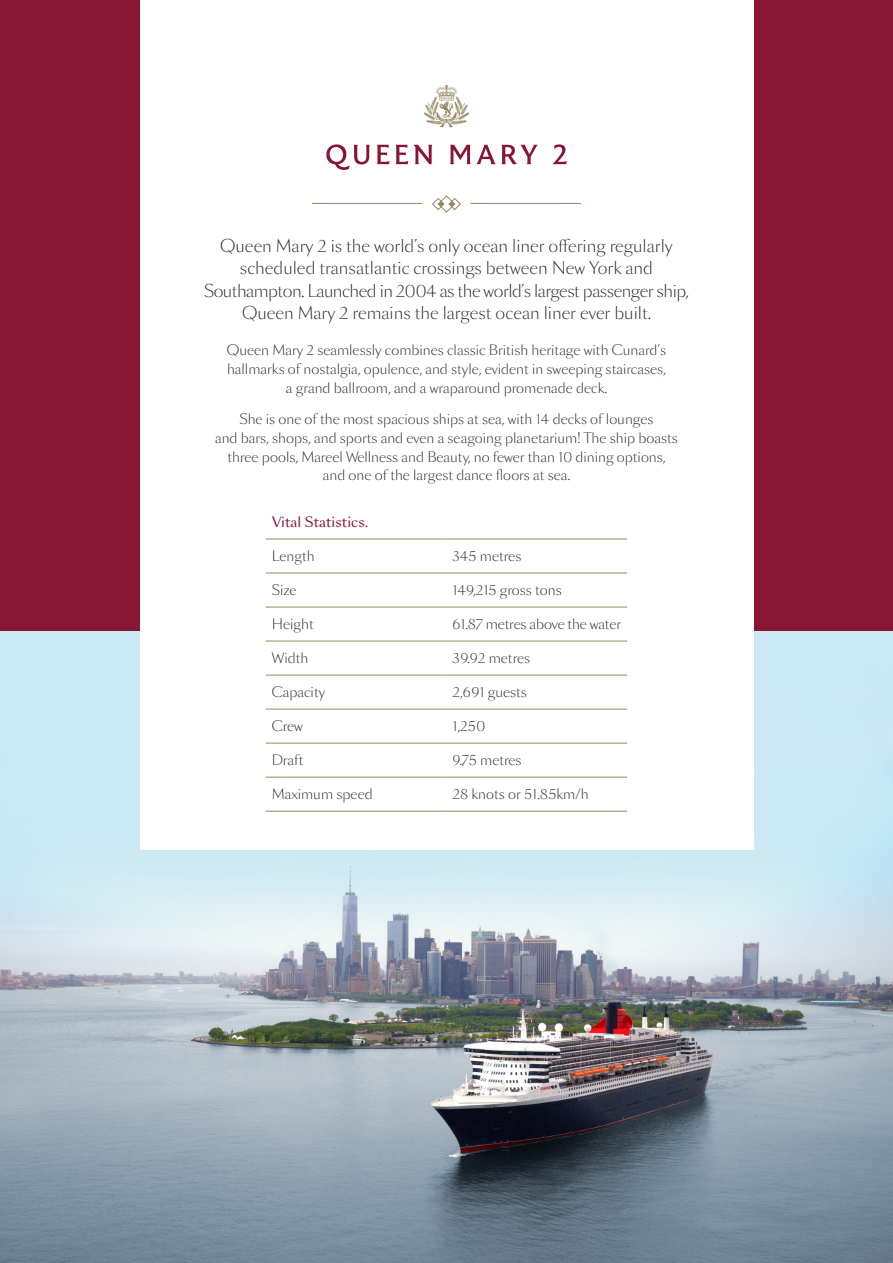
<style>
.page{position:relative;width:893px;height:1263px;background:#fff}
.page>*{position:absolute;margin:0;border:0;box-sizing:border-box;transform-origin:0 0}
.Intro_copy_2022{font:300 16.5px/22.5px "Sang Bleu Sans";color:#231f20;text-align:center}
.Body_copy_2022{font:300 13.5px/18.8px "Sang Bleu Sans";color:#231f20;text-align:center}
.Body_copy_LA_2022{font:300 13.5px "Sang Bleu Sans";color:#231f20}
.Bullet_list_sub-head{font:13.5px "Sang Bleu Sans";color:#881534}
</style>
<div class="page">
<div style="left:0;top:0;width:893px;height:631px;background:#881534"></div>
<img style="left:0;top:631px;width:893px;height:632px">
<div style="left:140px;top:0;width:613px;height:849px;background:#fff"></div>
<svg style="left:423px;top:85px;width:46px;height:43px"></svg>
<svg style="left:326px;top:144px;width:44px;height:26px"></svg>
<svg style="left:377px;top:145px;width:12px;height:19px"></svg>
<svg style="left:396px;top:145px;width:12px;height:19px"></svg>
<svg style="left:414px;top:145px;width:18px;height:19px"></svg>
<svg style="left:450px;top:145px;width:20px;height:19px"></svg>
<svg style="left:476px;top:145px;width:20px;height:19px"></svg>
<svg style="left:502px;top:145px;width:36px;height:19px"></svg>
<svg style="left:553px;top:144px;width:14px;height:20px"></svg>
<hr style="left:312px;top:203px;width:110px;height:1px;background:#978961">
<hr style="left:471px;top:203px;width:110px;height:1px;background:#978961">
<svg style="left:432px;top:195px;width:29px;height:18px"></svg>
<hr style="left:266px;top:573px;width:180px;height:1px;background:#978961">
<hr style="left:446px;top:573px;width:181px;height:1px;background:#978961">
<hr style="left:266px;top:607px;width:180px;height:1px;background:#978961">
<hr style="left:446px;top:607px;width:181px;height:1px;background:#978961">
<hr style="left:266px;top:641px;width:180px;height:1px;background:#978961">
<hr style="left:446px;top:641px;width:181px;height:1px;background:#978961">
<hr style="left:266px;top:675px;width:180px;height:1px;background:#978961">
<hr style="left:446px;top:675px;width:181px;height:1px;background:#978961">
<hr style="left:266px;top:709px;width:180px;height:1px;background:#978961">
<hr style="left:446px;top:709px;width:181px;height:1px;background:#978961">
<hr style="left:266px;top:743px;width:180px;height:1px;background:#978961">
<hr style="left:446px;top:743px;width:181px;height:1px;background:#978961">
<hr style="left:266px;top:777px;width:180px;height:1px;background:#978961">
<hr style="left:446px;top:777px;width:181px;height:1px;background:#978961">
<hr style="left:266px;top:811px;width:180px;height:1px;background:#978961">
<hr style="left:446px;top:811px;width:181px;height:1px;background:#978961">
<hr style="left:266px;top:539px;width:180px;height:1px;background:#978961">
<hr style="left:446px;top:539px;width:181px;height:1px;background:#978961">
<p class="Intro_copy_2022" style="left:204px;top:235px;width:486px">Queen Mary 2 is the world’s only ocean liner offering regularly scheduled transatlantic crossings between New York and Southampton. Launched in 2004 as the world’s largest passenger ship, Queen Mary 2 remains the largest ocean liner ever built.</p>
<p class="Body_copy_2022" style="left:227px;top:341px;width:441px">Queen Mary 2 seamlessly combines classic British heritage with Cunard’s hallmarks of nostalgia, opulence, and style, evident in sweeping staircases, a grand ballroom, and a wraparound promenade deck.</p>
<p class="Body_copy_2022" style="left:215px;top:410px;width:464px">She is one of the most spacious ships at sea, with 14 decks of lounges<br>and bars, shops, and sports and even a seagoing planetarium! The ship boasts three pools, Mareel Wellness and Beauty, no fewer than 10 dining options, and one of the largest dance floors at sea.</p>
<p class="Bullet_list_sub-head" style="left:272px;top:513px;width:98px">Vital Statistics.</p>
<p class="Body_copy_LA_2022" style="left:272px;top:547px;width:44px">Length</p>
<p class="Body_copy_LA_2022" style="left:452px;top:547px;width:70px">345 metres</p>
<p class="Body_copy_LA_2022" style="left:272px;top:581px;width:26px">Size</p>
<p class="Body_copy_LA_2022" style="left:452px;top:581px;width:111px">149,215 gross tons</p>
<p class="Body_copy_LA_2022" style="left:272px;top:615px;width:43px">Height</p>
<p class="Body_copy_LA_2022" style="left:452px;top:615px;width:170px">61.87 metres above the water</p>
<p class="Body_copy_LA_2022" style="left:272px;top:649px;width:38px">Width</p>
<p class="Body_copy_LA_2022" style="left:452px;top:649px;width:79px">39.92 metres</p>
<p class="Body_copy_LA_2022" style="left:272px;top:683px;width:55px">Capacity</p>
<p class="Body_copy_LA_2022" style="left:452px;top:683px;width:76px">2,691 guests</p>
<p class="Body_copy_LA_2022" style="left:272px;top:717px;width:33px">Crew</p>
<p class="Body_copy_LA_2022" style="left:452px;top:717px;width:34px">1,250</p>
<p class="Body_copy_LA_2022" style="left:272px;top:751px;width:33px">Draft</p>
<p class="Body_copy_LA_2022" style="left:452px;top:751px;width:71px">9.75 metres</p>
<p class="Body_copy_LA_2022" style="left:272px;top:785px;width:103px">Maximum speed</p>
<p class="Body_copy_LA_2022" style="left:452px;top:785px;width:138px">28 knots or 51.85km/h</p>
</div>
